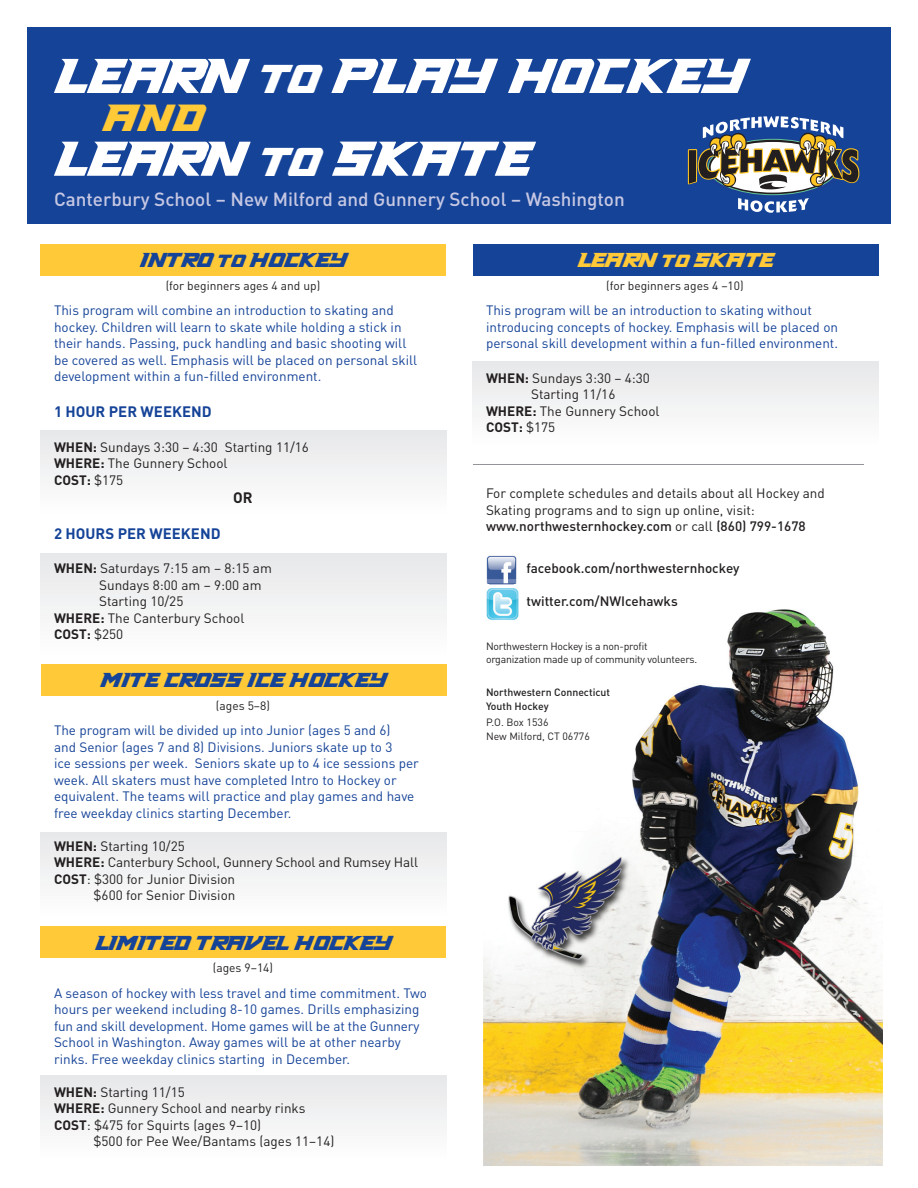
<style>
.page{position:relative;width:918px;height:1188px;background:#fff}
.page>*{position:absolute;margin:0;border:0;box-sizing:border-box;transform-origin:0 0}
.t1{font:italic 58.05px "NHL";color:#fff}
.t2{font:italic 45px "NHL";color:#ffc938}
.t3{font:italic 24px "NHL";color:#154398}
.t4{font:italic 24px "NHL";color:#ffc938}
.t5{font:500 18.9px "DIN";color:#c6c8e3}
.t6{font:700 15px "DIN";color:#154398}
.t7{font:700 15px "DIN";color:#231f20}
.t8{font:13.5px/16.5px "DIN";color:#154398}
.t9{font:13.5px/16.5px "DIN";color:#231f20}
.t10{font:500 13.5px "DIN";color:#231f20}
.t11{font:700 13.5px "DIN";color:#231f20}
.t12{font:12px "DIN";color:#231f20}
.t13{font:10.5px/13.5px "DIN";letter-spacing:-.02em;color:#231f20}
.t14{font:500 10.5px/13.5px "DIN";color:#231f20}
.s1{font-size:47.85px}
.s2{font-size:21px}
.s3{font-weight:700}
.s4{font-weight:400}
.s5{font-weight:500}
</style>
<div class="page">
<img style="left:483px;top:609px;width:400px;height:557px">
<div style="left:473px;top:244px;width:406px;height:31px;background:#154398"></div>
<div style="left:40px;top:926px;width:406px;height:31px;background:#ffc938"></div>
<div style="left:41px;top:664px;width:406px;height:31px;background:#ffc938"></div>
<div style="left:473px;top:361px;width:406px;height:86px;background:#f2f3f4"></div>
<div style="left:40px;top:1076px;width:406px;height:85px;background:#f2f3f4"></div>
<div style="left:41px;top:832px;width:406px;height:86px;background:#f2f3f4"></div>
<div style="left:40px;top:553px;width:406px;height:104px;background:#f2f3f4"></div>
<div style="left:40px;top:430px;width:406px;height:85px;background:#f2f3f4"></div>
<div style="left:40px;top:244px;width:406px;height:31px;background:#ffc938"></div>
<div style="left:27px;top:27px;width:864px;height:196px;background:#154398"></div>
<svg style="left:738px;top:198px;width:71px;height:15px"></svg>
<svg style="left:687px;top:116px;width:173px;height:74px"></svg>
<img style="left:486px;top:588px;width:33px;height:33px">
<img style="left:486px;top:555px;width:31px;height:30px">
<hr style="left:473px;top:464px;width:391px;height:1px;background:#939598">
<h1 class="t1" style="left:54px;top:44px;width:728px">L EARN<span class="s1">TO</span>PL AYHOCKEY</h1>
<h2 class="t2" style="left:102px;top:93px;width:128px">AND</h2>
<h1 class="t1" style="left:54px;top:127px;width:514px">L EARN <span class="s1">TO</span> SKATE</h1>
<h3 class="t5" style="left:54px;top:187px;width:572px">Canterbury School – New Milford and Gunnery School – Washington</h3>
<h3 class="t3" style="left:140px;top:247px;width:223px">INTRO<span class="s2">TO</span>HOCKEY</h3>
<p class="t12" style="left:166px;top:278px;width:156px">(for beginners ages 4 and up)</p>
<p class="t8" style="left:54px;top:302px;width:365px">This program will combine an introduction to skating and hockey. Children will learn to skate while holding a stick in their hands. Passing, puck handling and basic shooting will be covered as well. Emphasis will be placed on personal skill development within a fun-filled environment.</p>
<p class="t6" style="left:54px;top:402px;width:159px">1 HOUR PER WEEKEND</p>
<p class="t9" style="left:54px;top:438px;width:257px"><span class="s3">WHEN:</span> Sundays 3:30 – 4:30 Starting 11/16<br><span class="s3">WHERE:</span> The Gunnery School<br><span class="s3">COST:</span> $175</p>
<p class="t7" style="left:233px;top:488px;width:21px">OR</p>
<p class="t6" style="left:54px;top:524px;width:168px">2 HOURS PER WEEKEND</p>
<p class="t9" style="left:54px;top:560px;width:219px"><span class="s3">WHEN:</span> Saturdays 7:15 am – 8:15 am</p>
<p class="t9" style="left:99px;top:576px;width:164px">Sundays 8:00 am – 9:00 am</p>
<p class="t9" style="left:99px;top:593px;width:86px">Starting 10/25</p>
<p class="t9" style="left:54px;top:609px;width:192px"><span class="s3">WHERE:</span> The Canterbury School</p>
<p class="t11" style="left:54px;top:626px;width:71px">COST: <span class="s4">$250</span></p>
<h3 class="t3" style="left:100px;top:667px;width:303px">MITECROSSICEHOCKEY</h3>
<p class="t12" style="left:216px;top:698px;width:56px">(ages 5–8)</p>
<p class="t8" style="left:54px;top:722px;width:366px">The program will be divided up into Junior (ages 5 and 6)<br>and Senior (ages 7 and 8) Divisions. Juniors skate up to 3<br>ice sessions per week. Seniors skate up to 4 ice sessions per week. All skaters must have completed Intro to Hockey or equivalent. The teams will practice and play games and have free weekday clinics starting December.</p>
<p class="t9" style="left:54px;top:837px;width:132px"><span class="s3">WHEN:</span> Starting 10/25</p>
<p class="t9" style="left:54px;top:854px;width:366px"><span class="s3">WHERE:</span> Canterbury School, Gunnery School and Rumsey Hall</p>
<p class="t9" style="left:54px;top:870px;width:183px"><span class="s3">COST</span>: $300 for Junior Division</p>
<p class="t9" style="left:94px;top:887px;width:143px">$600 for Senior Division</p>
<h3 class="t3" style="left:95px;top:930px;width:313px">L IMITEDTRAVEL HOCKEY</h3>
<p class="t12" style="left:213px;top:960px;width:62px">(ages 9–14)</p>
<p class="t8" style="left:54px;top:984px;width:374px">A season of hockey with less travel and time commitment. Two hours per weekend including 8-10 games. Drills emphasizing fun and skill development. Home games will be at the Gunnery School in Washington. Away games will be at other nearby rinks. Free weekday clinics starting in December.</p>
<p class="t9" style="left:54px;top:1083px;width:253px"><span class="s3">WHEN:</span> Starting 11/15<br><span class="s3">WHERE:</span> Gunnery School and nearby rinks<br><span class="s3">COST</span>: $475 for Squirts (ages 9–10)</p>
<p class="t9" style="left:94px;top:1133px;width:242px">$500 for Pee Wee/Bantams (ages 11–14)</p>
<h3 class="t4" style="left:578px;top:247px;width:212px">L EARN<span class="s2">TO</span>SKATE</h3>
<p class="t12" style="left:606px;top:278px;width:139px">(for beginners ages 4 –10)</p>
<p class="t8" style="left:486px;top:302px;width:354px">This program will be an introduction to skating without introducing concepts of hockey. Emphasis will be placed on personal skill development within a fun-filled environment.</p>
<p class="t9" style="left:486px;top:369px;width:166px"><span class="s3">WHEN:</span> Sundays 3:30 – 4:30</p>
<p class="t9" style="left:531px;top:386px;width:86px">Starting 11/16</p>
<p class="t9" style="left:486px;top:402px;width:175px"><span class="s3">WHERE:</span> The Gunnery School</p>
<p class="t11" style="left:486px;top:419px;width:71px">COST: <span class="s4">$175</span></p>
<p class="t9" style="left:486px;top:485px;width:340px">For complete schedules and details about all Hockey and<br>Skating programs and to sign up online, visit: <span class="s5">www.northwesternhockey.com</span> or call <span class="s5">(860) 799-1678</span></p>
<p class="t10" style="left:526px;top:560px;width:215px">facebook.com/northwesternhockey</p>
<p class="t10" style="left:526px;top:593px;width:153px">twitter.com/NWIcehawks</p>
<p class="t13" style="left:486px;top:639px;width:213px">Northwestern Hockey is a non-profit organization made up of community volunteers.</p>
<p class="t14" style="left:486px;top:685px;width:126px">Northwestern Connecticut<br>Youth Hockey</p>
<p class="t13" style="left:486px;top:715px;width:105px">P.O. Box 1536<br>New Milford, CT 06776</p>
</div>
